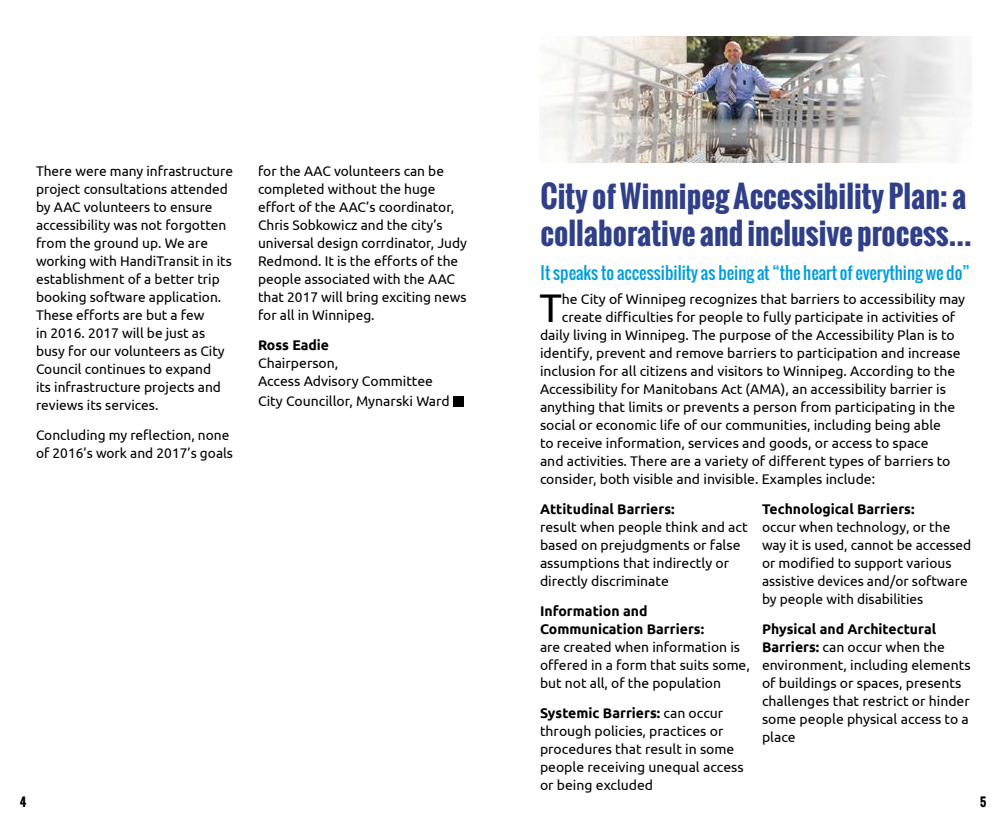
<style>
.page{position:relative;width:1008px;height:828px;background:#fff}
.page>*{position:absolute;margin:0;border:0;box-sizing:border-box;transform-origin:0 0}
.body{font:40px "Ubuntu";color:#000}
.t1{font:700 30px/37px "Oswald";color:#2f3f89}
.fin_header{font:17px "Oswald";color:#009dde}
.body-2{font:14px/18px "Ubuntu";color:#000}
.body-3{font:700 14px "Ubuntu";color:#000}
.t2{font:700 12px "Oswald";color:#000}
.s1{font-weight:700}
</style>
<div class="page">
<img style="left:539px;top:37px;width:433px;height:126px">
<div style="left:453px;top:396px;width:11px;height:11px;background:#000"></div>
<p class="body-2" style="left:36px;top:161px;width:199px">There were many infrastructure project consultations attended by AAC volunteers to ensure accessibility was not forgotten from the ground up. We are working with HandiTransit in its establishment of a better trip booking software application.<br>These efforts are but a few<br>in 2016. 2017 will be just as busy for our volunteers as City<br>Council continues to expand<br>its infrastructure projects and reviews its services.</p>
<p class="body-2" style="left:36px;top:425px;width:199px">Concluding my reflection, none of 2016’s work and 2017’s goals</p>
<p class="body-2" style="left:258px;top:161px;width:211px">for the AAC volunteers can be completed without the huge effort of the AAC’s coordinator,<br>Chris Sobkowicz and the city’s universal design corrdinator, Judy<br>Redmond. It is the efforts of the people associated with the AAC that 2017 will bring exciting news for all in Winnipeg.</p>
<p class="body-3" style="left:258px;top:336px;width:73px">Ross Eadie</p>
<p class="body-2" style="left:258px;top:353px;width:177px">Chairperson,<br>Access Advisory Committee</p>
<p class="body-2" style="left:258px;top:391px;width:193px">City Councillor, Mynarski Ward</p>
<p class="t1" style="left:541px;top:177px;width:433px">City of Winnipeg Accessibility Plan: a collaborative and inclusive process...</p>
<p class="fin_header" style="left:541px;top:259px;width:431px">It speaks to accessibility as being at “the heart of everything we do”</p>
<p class="body" style="left:539px;top:284px;width:24px">T</p>
<p class="body-2" style="left:562px;top:290px;width:405px">he City of Winnipeg recognizes that barriers to accessibility may</p>
<p class="body-2" style="left:562px;top:308px;width:395px">create difficulties for people to fully participate in activities of</p>
<p class="body-2" style="left:540px;top:326px;width:416px">daily living in Winnipeg. The purpose of the Accessibility Plan is to</p>
<p class="body-2" style="left:540px;top:344px;width:422px">identify, prevent and remove barriers to participation and increase</p>
<p class="body-2" style="left:540px;top:362px;width:417px">inclusion for all citizens and visitors to Winnipeg. According to the</p>
<p class="body-2" style="left:540px;top:380px;width:407px">Accessibility for Manitobans Act (AMA), an accessibility barrier is</p>
<p class="body-2" style="left:540px;top:398px;width:417px">anything that limits or prevents a person from participating in the</p>
<p class="body-2" style="left:540px;top:416px;width:403px">social or economic life of our communities, including being able</p>
<p class="body-2" style="left:540px;top:434px;width:390px">to receive information, services and goods, or access to space</p>
<p class="body-2" style="left:540px;top:452px;width:412px">and activities. There are a variety of different types of barriers to</p>
<p class="body-2" style="left:540px;top:470px;width:337px">consider, both visible and invisible. Examples include:</p>
<p class="body-2" style="left:540px;top:500px;width:209px"><span class="s1">Attitudinal Barriers:<br></span>result when people think and act based on prejudgments or false assumptions that indirectly or directly discriminate</p>
<p class="body-2" style="left:540px;top:602px;width:211px"><span class="s1">Information and<br>Communication Barriers:<br></span>are created when information is offered in a form that suits some, but not all, of the population</p>
<p class="body-2" style="left:540px;top:704px;width:205px"><span class="s1">Systemic Barriers:</span> can occur through policies, practices or procedures that result in some people receiving unequal access or being excluded</p>
<p class="body-2" style="left:762px;top:500px;width:211px"><span class="s1">Technological Barriers:<br></span>occur when technology, or the way it is used, cannot be accessed or modified to support various assistive devices and/or software by people with disabilities</p>
<p class="body-2" style="left:762px;top:620px;width:210px"><span class="s1">Physical and Architectural<br>Barriers:</span> can occur when the environment, including elements of buildings or spaces, presents challenges that restrict or hinder some people physical access to a place</p>
<p class="t2" style="left:20px;top:793px;width:8px">4</p>
<p class="t2" style="left:980px;top:793px;width:8px">5</p>
</div>
